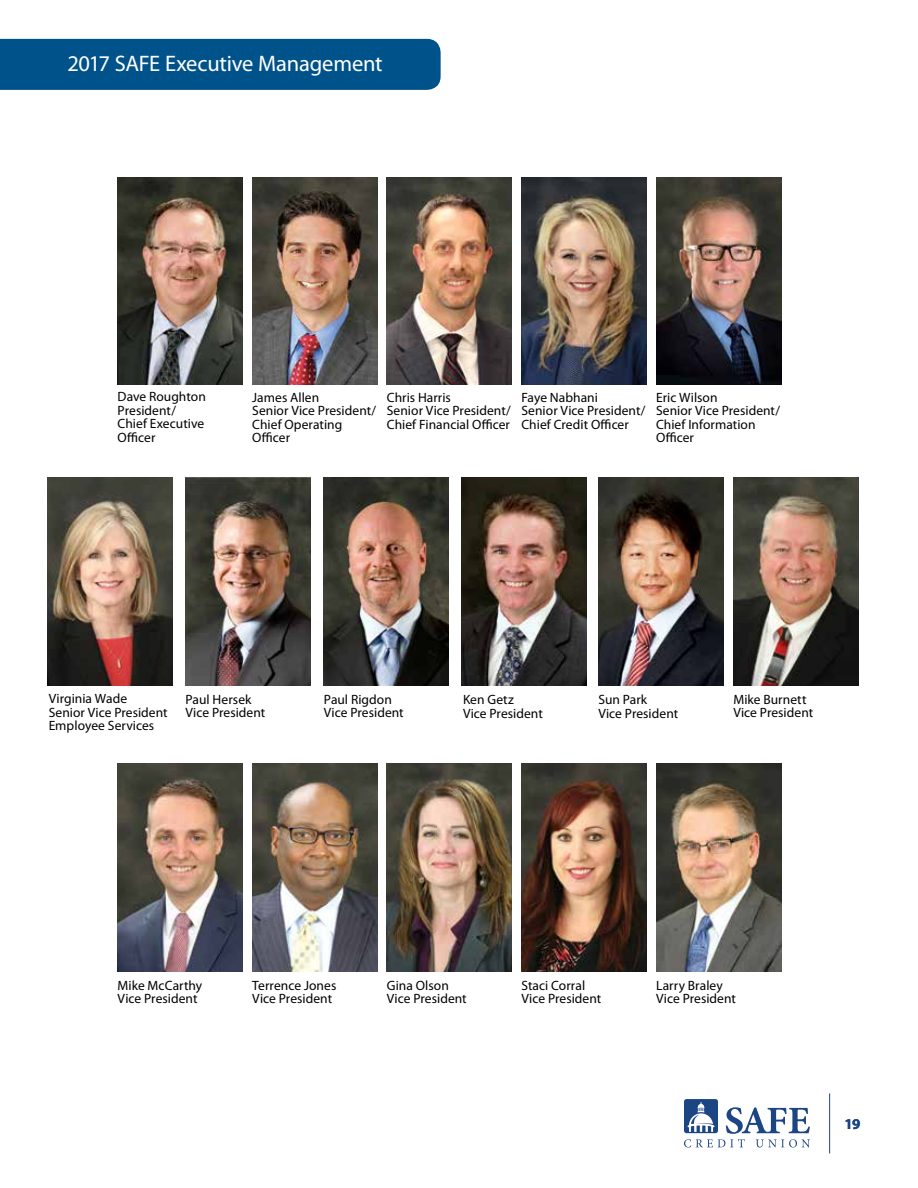
<style>
.page{position:relative;width:918px;height:1188px;background:#fff}
.page>*{position:absolute;margin:0;border:0;box-sizing:border-box;transform-origin:0 0}
.t1{font:22.5px "Myriad Pro";letter-spacing:-.01em;color:#fff}
.t2{font:700 15px "Myriad Pro";color:#1c4583}
.t3{font:13.5px/13.5px "Myriad Pro";letter-spacing:.005em;color:#000}
</style>
<div class="page">
<div style="left:0;top:39px;width:441px;height:51px;background:#00528a"></div>
<img style="left:118px;top:177px;width:125px;height:207px">
<img style="left:387px;top:177px;width:125px;height:207px">
<img style="left:656px;top:177px;width:125px;height:208px">
<img style="left:48px;top:478px;width:124px;height:207px">
<img style="left:252px;top:177px;width:125px;height:208px">
<img style="left:462px;top:478px;width:125px;height:207px">
<img style="left:387px;top:764px;width:125px;height:207px">
<img style="left:522px;top:764px;width:124px;height:207px">
<img style="left:118px;top:764px;width:125px;height:207px">
<img style="left:598px;top:478px;width:125px;height:207px">
<img style="left:656px;top:764px;width:125px;height:207px">
<img style="left:733px;top:478px;width:125px;height:207px">
<img style="left:186px;top:478px;width:124px;height:207px">
<img style="left:522px;top:177px;width:124px;height:208px">
<img style="left:324px;top:478px;width:125px;height:207px">
<img style="left:252px;top:764px;width:125px;height:207px">
<svg style="left:684px;top:1099px;width:126px;height:49px"></svg>
<hr style="left:829px;top:1094px;width:1px;height:59px;background:#1c4583">
<h1 class="t1" style="left:68px;top:49px;width:317px">2017 SAFE Executive Management</h1>
<p class="t3" style="left:118px;top:390px;width:90px">Dave Roughton<br>President/<br>Chief Executive<br>Officer</p>
<p class="t3" style="left:387px;top:390px;width:125px">Chris Harris<br>Senior Vice President/<br>Chief Financial Officer</p>
<p class="t3" style="left:656px;top:390px;width:125px">Eric Wilson<br>Senior Vice President/<br>Chief Information<br>Officer</p>
<p class="t3" style="left:252px;top:390px;width:125px">James Allen<br>Senior Vice President/<br>Chief Operating<br>Officer</p>
<p class="t3" style="left:522px;top:390px;width:125px">Faye Nabhani<br>Senior Vice President/<br>Chief Credit Officer</p>
<p class="t3" style="left:49px;top:692px;width:120px">Virginia Wade<br>Senior Vice President<br>Employee Services</p>
<p class="t3" style="left:186px;top:692px;width:81px">Paul Hersek<br>Vice President</p>
<p class="t3" style="left:324px;top:692px;width:81px">Paul Rigdon<br>Vice President</p>
<p class="t3" style="left:463px;top:693px;width:81px">Ken Getz<br>Vice President</p>
<p class="t3" style="left:598px;top:693px;width:81px">Sun Park<br>Vice President</p>
<p class="t3" style="left:733px;top:692px;width:81px">Mike Burnett<br>Vice President</p>
<p class="t3" style="left:118px;top:978px;width:86px">Mike McCarthy<br>Vice President</p>
<p class="t3" style="left:252px;top:978px;width:86px">Terrence Jones<br>Vice President</p>
<p class="t3" style="left:387px;top:978px;width:81px">Gina Olson<br>Vice President</p>
<p class="t3" style="left:522px;top:978px;width:81px">Staci Corral<br>Vice President</p>
<p class="t3" style="left:656px;top:978px;width:81px">Larry Braley<br>Vice President</p>
<p class="t2" style="left:845px;top:1114px;width:17px">19</p>
</div>
